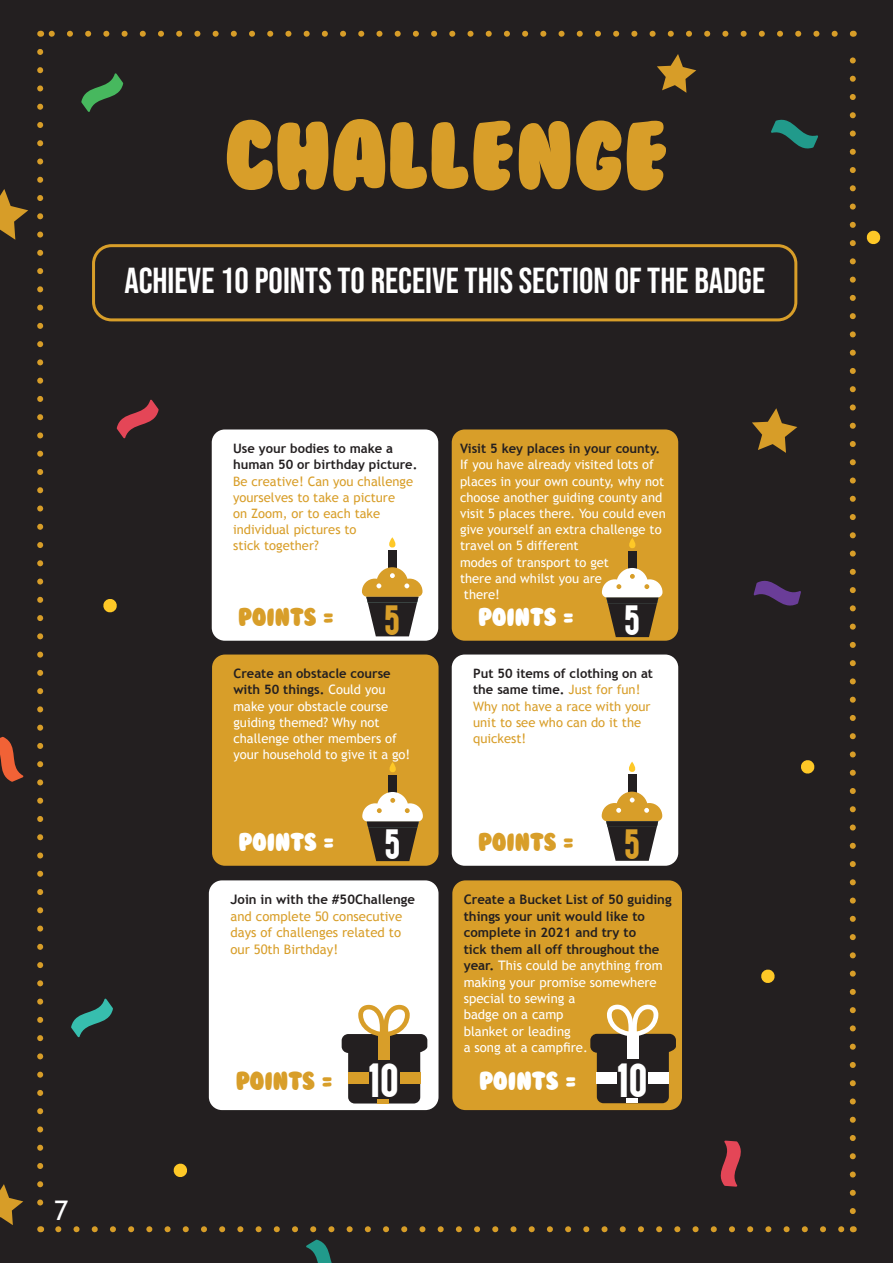
<style>
.page{position:relative;width:893px;height:1263px;background:#231f20}
.page>*{position:absolute;margin:0;border:0;box-sizing:border-box;transform-origin:0 0}
.t1{font:88.95px "Bubble Gum";color:#d89e29}
.t2{font:39.6px "Aku&Kamu";color:#fff;scale:1.04 1}
.t3{font:39.45px "Aku&Kamu";color:#fff;scale:1.04 1}
.t4{font:36px "Bebas Neue";color:#fff}
.t5{font:34.95px "Aku&Kamu";color:#d89e29}
.t6{font:34.95px "Aku&Kamu";color:#fff}
.t7{font:27px "Trebuchet MS";color:#fff}
.t8{font:23.7px "Bubble Gum";color:#d89e29}
.t9{font:23.7px "Bubble Gum";color:#fff}
.t10{font:23.4px "Bubble Gum";color:#fff}
.t11{font:23.4px "Bubble Gum";color:#d89e29}
.t12{font:700 13.2px/16.4px "Trebuchet MS";color:#231f20}
.t13{font:13.2px/16.4px "Trebuchet MS";color:#d89e29}
.t14{font:13.2px "Trebuchet MS";color:#fff}
.t15{font:12.9px/16.2px "Trebuchet MS";color:#fff}
.t16{font:12.9px/16.2px "Trebuchet MS";color:#d89e29}
.s1{font-weight:700;color:#231f20}
.s2{font-weight:400;color:#fff}
</style>
<div class="page">
<div style="left:452px;top:429px;width:226px;height:212px;background:#d89e29;border-radius:13px"></div>
<div style="left:212px;top:654px;width:227px;height:212px;background:#d89e29;border-radius:13px"></div>
<div style="left:452px;top:654px;width:226px;height:212px;background:#fff;border-radius:13px"></div>
<div style="left:212px;top:429px;width:226px;height:212px;background:#fff;border-radius:13px"></div>
<div style="left:209px;top:880px;width:229px;height:230px;background:#fff;border-radius:13px"></div>
<div style="left:452px;top:880px;width:230px;height:230px;background:#d89e29;border-radius:13px"></div>
<svg style="left:657px;top:54px;width:39px;height:39px"></svg>
<svg style="left:752px;top:408px;width:45px;height:45px"></svg>
<svg style="left:0;top:189px;width:28px;height:51px"></svg>
<svg style="left:103px;top:599px;width:14px;height:14px"></svg>
<svg style="left:0;top:1184px;width:23px;height:41px"></svg>
<svg style="left:0;top:737px;width:23px;height:45px"></svg>
<svg style="left:754px;top:580px;width:47px;height:26px"></svg>
<svg style="left:71px;top:999px;width:42px;height:38px"></svg>
<svg style="left:117px;top:400px;width:42px;height:38px"></svg>
<svg style="left:771px;top:119px;width:47px;height:30px"></svg>
<svg style="left:306px;top:1239px;width:26px;height:24px"></svg>
<svg style="left:761px;top:969px;width:14px;height:14px"></svg>
<svg style="left:801px;top:760px;width:14px;height:14px"></svg>
<svg style="left:866px;top:230px;width:15px;height:15px"></svg>
<svg style="left:81px;top:73px;width:42px;height:39px"></svg>
<svg style="left:173px;top:1163px;width:14px;height:14px"></svg>
<svg style="left:720px;top:1140px;width:21px;height:47px"></svg>
<svg style="left:37px;top:52px;width:6px;height:1154px"></svg>
<svg style="left:58px;top:1226px;width:786px;height:6px"></svg>
<svg style="left:850px;top:57px;width:6px;height:1154px"></svg>
<svg style="left:49px;top:31px;width:786px;height:6px"></svg>
<div style="left:388px;top:550px;width:8px;height:19px;background:#231f20"></div>
<svg style="left:362px;top:567px;width:60px;height:69px"></svg>
<svg style="left:389px;top:537px;width:7px;height:11px"></svg>
<div style="left:628px;top:551px;width:8px;height:18px;background:#231f20"></div>
<svg style="left:602px;top:568px;width:60px;height:69px"></svg>
<svg style="left:629px;top:538px;width:7px;height:10px"></svg>
<div style="left:389px;top:775px;width:8px;height:18px;background:#231f20"></div>
<svg style="left:362px;top:792px;width:61px;height:69px"></svg>
<svg style="left:389px;top:762px;width:7px;height:10px"></svg>
<div style="left:628px;top:774px;width:8px;height:19px;background:#231f20"></div>
<svg style="left:602px;top:792px;width:60px;height:69px"></svg>
<svg style="left:629px;top:762px;width:7px;height:10px"></svg>
<div style="left:348px;top:1041px;width:72px;height:62px;background:#231f20;border-radius:7px"></div>
<div style="left:400px;top:1072px;width:20px;height:12px;background:#d89e29"></div>
<div style="left:378px;top:1034px;width:12px;height:25px;background:#d89e29"></div>
<svg style="left:342px;top:1004px;width:85px;height:49px"></svg>
<div style="left:377px;top:1098px;width:12px;height:5px;background:#d89e29"></div>
<div style="left:348px;top:1072px;width:20px;height:12px;background:#d89e29"></div>
<div style="left:597px;top:1041px;width:72px;height:62px;background:#231f20;border-radius:7px"></div>
<div style="left:649px;top:1072px;width:20px;height:12px;background:#fff"></div>
<div style="left:627px;top:1034px;width:12px;height:25px;background:#fff"></div>
<svg style="left:590px;top:1004px;width:86px;height:49px"></svg>
<div style="left:626px;top:1098px;width:12px;height:5px;background:#fff"></div>
<div style="left:597px;top:1072px;width:20px;height:12px;background:#fff"></div>
<div style="left:92px;top:244px;width:705px;height:77px;border:3px solid #d89e29;border-radius:18px"></div>
<p class="t1" style="left:224px;top:113px;width:446px">CHALLENGE</p>
<p class="t4" style="left:124px;top:260px;width:642px">ACHIEVE 10 POINTS TO RECEIVE THIS SECTION OF THE BADGE</p>
<p class="t7" style="left:54px;top:1194px;width:16px">7</p>
<p class="t15" style="left:460px;top:441px;width:207px"><span class="s1">Visit 5 key places in your county.<br></span>If you have already visited lots of places in your own county, why not choose another guiding county and visit 5 places there. You could even give yourself an extra challenge to travel on 5 different</p>
<p class="t15" style="left:460px;top:554px;width:151px">modes of transport to get</p>
<p class="t15" style="left:460px;top:570px;width:143px">there and whilst you are</p>
<p class="t15" style="left:464px;top:586px;width:38px">there!</p>
<p class="t10" style="left:479px;top:605px;width:97px">POINTS =</p>
<p class="t16" style="left:233px;top:441px;width:186px"><span class="s1">Use your bodies to make a human 50 or birthday picture.<br></span>Be creative! Can you challenge yourselves to take a picture<br>on Zoom, or to each take individual pictures to</p>
<p class="t16" style="left:233px;top:538px;width:87px">stick together?</p>
<h3 class="t5" style="left:385px;top:597px;width:17px">5</h3>
<h3 class="t6" style="left:624px;top:598px;width:17px">5</h3>
<p class="t11" style="left:239px;top:605px;width:97px">POINTS =</p>
<p class="t15" style="left:233px;top:666px;width:178px"><span class="s1">Create an obstacle course with 50 things.</span> Could you make your obstacle course guiding themed? Why not challenge other members of your household to give it a go!</p>
<p class="t16" style="left:473px;top:666px;width:181px"><span class="s1">Put 50 items of clothing on at the same time.</span> Just for fun!<br>Why not have a race with your unit to see who can do it the quickest!</p>
<p class="t10" style="left:239px;top:830px;width:97px">POINTS =</p>
<h3 class="t6" style="left:385px;top:822px;width:17px">5</h3>
<h3 class="t5" style="left:624px;top:821px;width:17px">5</h3>
<p class="t11" style="left:479px;top:830px;width:97px">POINTS =</p>
<p class="t13" style="left:231px;top:892px;width:186px"><span class="s1">Join in with the #50Challenge </span>and complete 50 consecutive days of challenges related to our 50th Birthday!</p>
<p class="t12" style="left:464px;top:891px;width:209px">Create a Bucket List of 50 guiding things your unit would like to complete in 2021 and try to<br>tick them all off throughout the year. <span class="s2">This could be anything from making your promise somewhere special to sewing a</span></p>
<p class="t14" style="left:464px;top:1007px;width:101px">badge on a camp</p>
<p class="t14" style="left:464px;top:1023px;width:109px">blanket or leading</p>
<p class="t14" style="left:464px;top:1040px;width:126px">a song at a campfire.</p>
<p class="t9" style="left:480px;top:1069px;width:98px">POINTS =</p>
<h2 class="t2" style="left:369px;top:1054px;width:30px">10</h2>
<h3 class="t3" style="left:617px;top:1054px;width:30px">10</h3>
<p class="t8" style="left:236px;top:1069px;width:98px">POINTS =</p>
</div>
